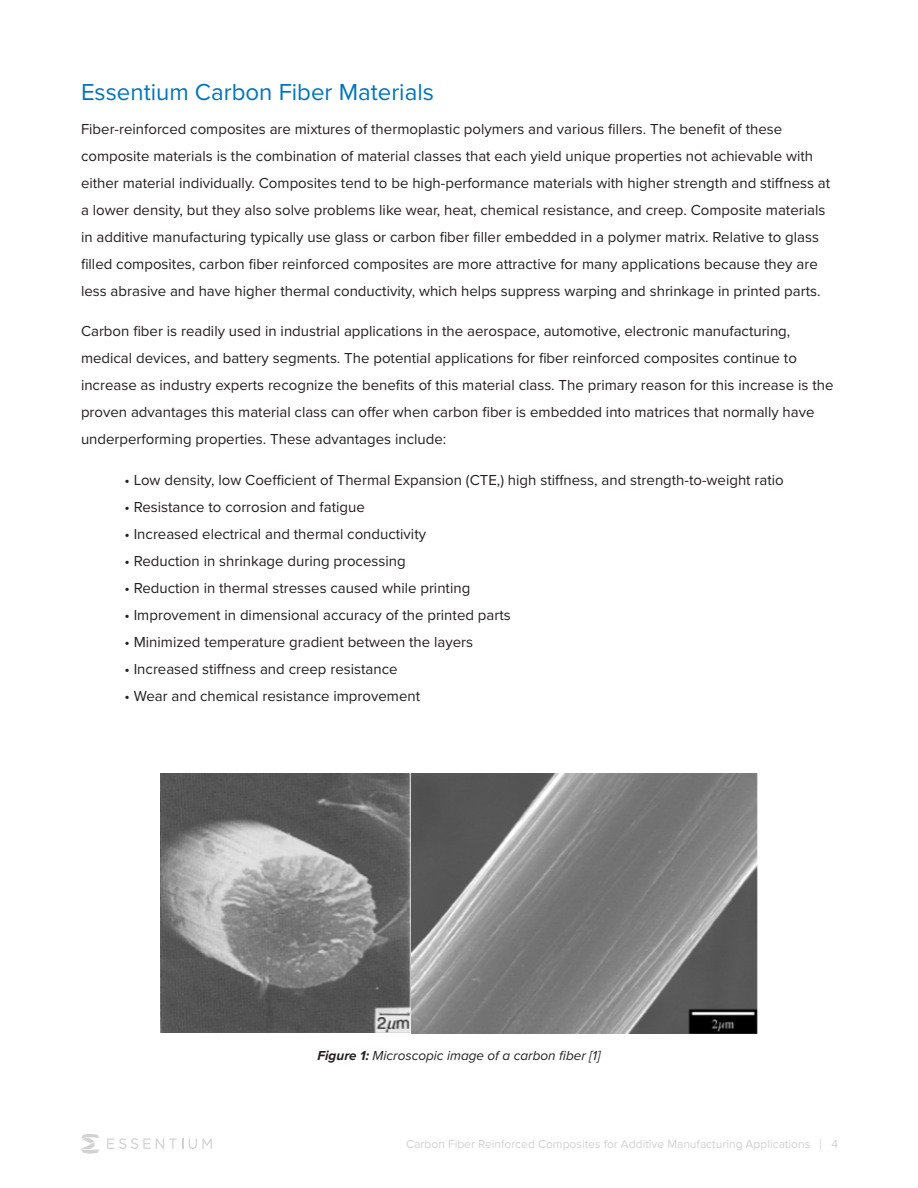
<style>
.page{position:relative;width:918px;height:1188px;background:#fff}
.page>*{position:absolute;margin:0;border:0;box-sizing:border-box;transform-origin:0 0}
.t1{font:24px "Proxima Nova";color:#0075bb}
.t2{font:15px/27px "Proxima Nova";color:#231f20}
.t3{font:italic 13.5px "Proxima Nova";color:#231f20}
.t4{font:12px "Proxima Nova";color:#d1d2d4}
.s1{font-weight:700}
.s2{font-size:15.9px}
</style>
<div class="page">
<img style="left:160px;top:773px;width:598px;height:260px">
<svg style="left:81px;top:1134px;width:18px;height:20px"></svg>
<svg style="left:107px;top:1138px;width:76px;height:11px"></svg>
<svg style="left:189px;top:1138px;width:23px;height:11px"></svg>
<p class="t1" style="left:81px;top:74px;width:354px">Essentium Carbon Fiber Materials</p>
<p class="t2" style="left:81px;top:115px;width:751px">Fiber-reinforced composites are mixtures of thermoplastic polymers and various fillers. The benefit of these composite materials is the combination of material classes that each yield unique properties not achievable with either material individually. Composites tend to be high-performance materials with higher strength and stiffness at a lower density, but they also solve problems like wear, heat, chemical resistance, and creep. Composite materials in additive manufacturing typically use glass or carbon fiber filler embedded in a polymer matrix. Relative to glass filled composites, carbon fiber reinforced composites are more attractive for many applications because they are less abrasive and have higher thermal conductivity, which helps suppress warping and shrinkage in printed parts.</p>
<p class="t2" style="left:81px;top:317px;width:754px">Carbon fiber is readily used in industrial applications in the aerospace, automotive, electronic manufacturing, medical devices, and battery segments. The potential applications for fiber reinforced composites continue to increase as industry experts recognize the benefits of this material class. The primary reason for this increase is the proven advantages this material class can offer when carbon fiber is embedded into matrices that normally have underperforming properties. These advantages include:</p>
<p class="t2" style="left:124px;top:466px;width:661px">• Low density, low Coefficient of Thermal Expansion (CTE,) high stiffness, and strength-to-weight ratio</p>
<p class="t2" style="left:124px;top:493px;width:242px">• Resistance to corrosion and fatigue</p>
<p class="t2" style="left:124px;top:520px;width:303px">• Increased electrical and thermal conductivity</p>
<p class="t2" style="left:124px;top:547px;width:283px">• Reduction in shrinkage during processing</p>
<p class="t2" style="left:124px;top:574px;width:347px">• Reduction in thermal stresses caused while printing</p>
<p class="t2" style="left:124px;top:601px;width:388px">• Improvement in dimensional accuracy of the printed parts</p>
<p class="t2" style="left:124px;top:628px;width:350px">• Minimized temperature gradient between the layers</p>
<p class="t2" style="left:124px;top:655px;width:275px">• Increased stiffness and creep resistance</p>
<p class="t2" style="left:124px;top:682px;width:297px">• Wear and chemical resistance improvement</p>
<p class="t3" style="left:318px;top:1046px;width:284px"><span class="s1">Figure 1:</span> Microscopic image of a carbon fiber [1]</p>
<p class="t4" style="left:406px;top:1135px;width:433px">Carbon Fiber Reinforced Composites for Additive Manufacturing Applications <span class="s2">|</span> 4</p>
</div>
